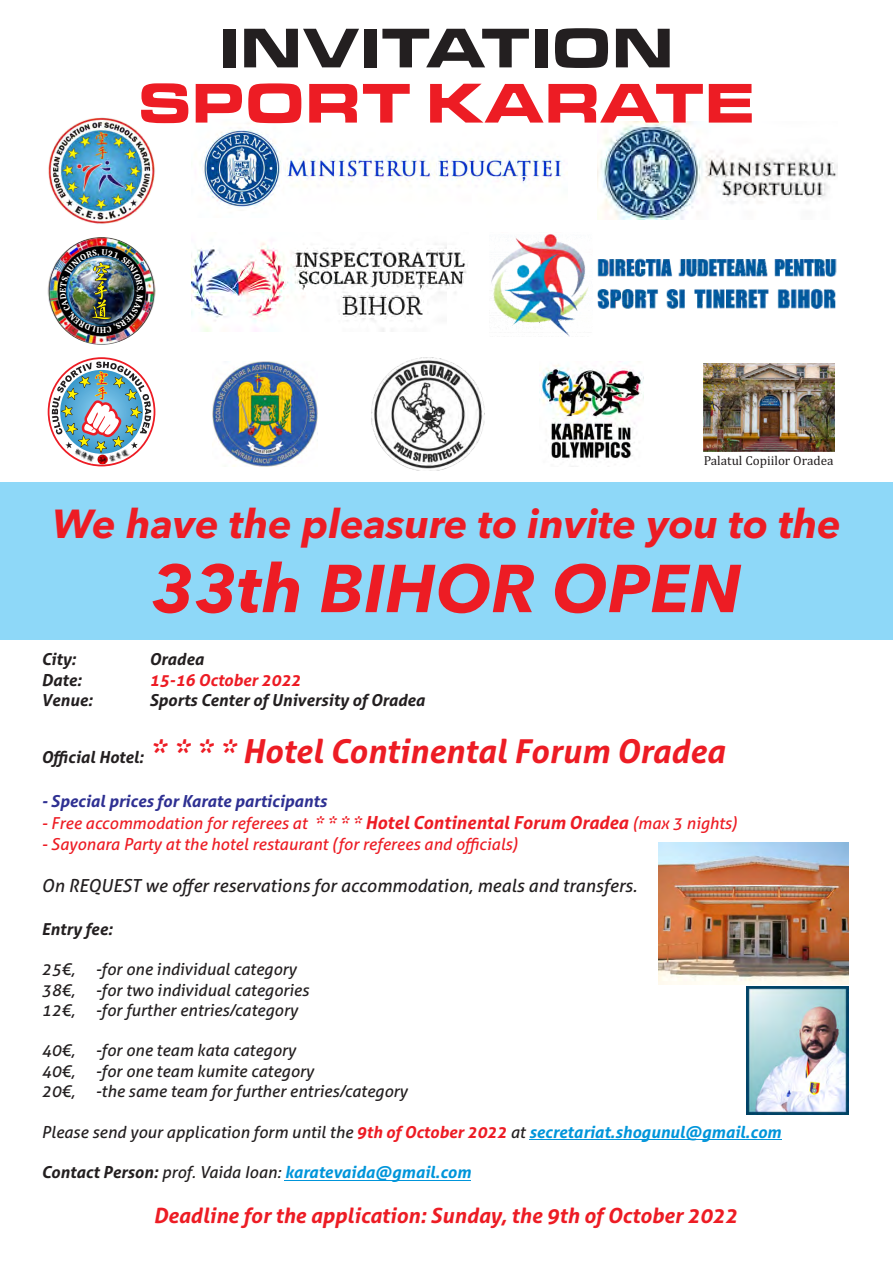
<style>
.page{position:relative;width:893px;height:1263px;background:#fff}
.page>*{position:absolute;margin:0;border:0;box-sizing:border-box;transform-origin:0 0}
.t1{font:italic 700 66.9px "Avenir Next LT Pro";color:#ed1c24}
.t2{font:57.9px "Microgramma Bol Ext CE";letter-spacing:.055em;color:#ed1c24}
.t3{font:57.9px "Microgramma Bol Ext CE";letter-spacing:.055em;color:#231f20}
.t4{font:italic 700 40.2px "Avenir Next LT Pro";color:#ed1c24}
.t5{font:italic 700 33px "Aller";color:#ed1c24}
.t6{font:italic 700 21px "Aller";color:#ed1c24}
.t7{font:italic 18px "Aller";color:#231f20}
.t8{font:italic 16.5px/20.2px "Aller";color:#231f20}
.t9{font:italic 16.5px "Aller";color:#ed1c24}
.t10{font:italic 700 16.5px "Aller";color:#231f20}
.t11{font:italic 700 16.5px "Aller";color:#0095da}
.t12{font:italic 700 16.5px "Aller";color:#2e3092}
.t13{font:italic 700 16.5px "Aller";color:#ed1c24}
.t14{font:13.2px "Cambria";color:#231f20}
.s1{font-size:16.5px;color:#231f20}
.s2{font-weight:700;font-size:18px}
.s3{font-weight:700;color:#ed1c24}
.s4{font-weight:700;color:#0095da}
.s5{color:#231f20}
.s6{font-weight:400;color:#231f20}
</style>
<div class="page">
<div style="left:0;top:482px;width:893px;height:157px;background:#8ed8f8"></div>
<img style="left:48px;top:237px;width:107px;height:108px;border-radius:50%">
<img style="left:48px;top:117px;width:107px;height:108px;border-radius:50%">
<svg style="left:49px;top:359px;width:105px;height:106px"></svg>
<svg style="left:52px;top:362px;width:99px;height:102px"></svg>
<img style="left:203px;top:127px;width:360px;height:81px">
<img style="left:491px;top:234px;width:346px;height:102px">
<img style="left:212px;top:362px;width:105px;height:104px">
<img style="left:371px;top:357px;width:114px;height:114px">
<img style="left:539px;top:363px;width:105px;height:97px">
<img style="left:703px;top:364px;width:132px;height:87px">
<img style="left:598px;top:122px;width:239px;height:97px">
<img style="left:192px;top:242px;width:276px;height:90px">
<hr style="left:529px;top:1139px;width:252px;height:1px;background:#0095da">
<hr style="left:285px;top:1180px;width:186px;height:1px;background:#0095da">
<img style="left:659px;top:843px;width:189px;height:142px">
<img style="left:747px;top:986px;width:101px;height:129px">
<img style="left:58px;top:247px;width:87px;height:88px">
<h2 class="t3" style="left:220px;top:22px;width:453px">INVITATION</h2>
<h2 class="t2" style="left:140px;top:77px;width:614px">SPORT KARATE</h2>
<p class="t14" style="left:704px;top:454px;width:131px">Palatul Copiilor Oradea</p>
<h3 class="t4" style="left:53px;top:508px;width:790px">We have the pleasure to invite you to the</h3>
<h1 class="t1" style="left:151px;top:562px;width:593px">33th BIHOR OPEN</h1>
<p class="t10" style="left:41px;top:653px;width:36px">City:</p>
<p class="t10" style="left:149px;top:653px;width:56px">Oradea</p>
<p class="t10" style="left:41px;top:673px;width:42px">Date:</p>
<p class="t13" style="left:149px;top:673px;width:153px">15-16 October 2022</p>
<p class="t10" style="left:41px;top:694px;width:53px">Venue:</p>
<p class="t10" style="left:149px;top:694px;width:277px">Sports Center of University of Oradea</p>
<h3 class="t5" style="left:41px;top:738px;width:685px"><span class="s1">Official Hotel:</span> * * * * Hotel Continental Forum Oradea</h3>
<p class="t12" style="left:41px;top:795px;width:287px">- Special prices for Karate participants</p>
<p class="t9" style="left:41px;top:817px;width:697px">- Free accommodation for referees at <span class="s2">* * * * Hotel Continental Forum Oradea</span> (max 3 nights)</p>
<p class="t9" style="left:41px;top:838px;width:478px">- Sayonara Party at the hotel restaurant (for referees and officials)</p>
<p class="t7" style="left:41px;top:879px;width:597px">On REQUEST we offer reservations for accommodation, meals and transfers.</p>
<p class="t10" style="left:41px;top:922px;width:73px">Entry fee:</p>
<p class="t8" style="left:41px;top:961px;width:269px">25€, -for one individual category<br>38€, -for two individual categories<br>12€, -for further entries/category</p>
<p class="t8" style="left:41px;top:1042px;width:367px">40€, -for one team kata category<br>40€, -for one team kumite category<br>20€, -the same team for further entries/category</p>
<p class="t8" style="left:41px;top:1123px;width:741px">Please send your application form until the <span class="s3">9th of October 2022</span> at <span class="s4">secretariat.shogunul@gmail.com</span></p>
<p class="t11" style="left:41px;top:1166px;width:431px"><span class="s5">Contact Person:</span> <span class="s6">prof. Vaida Ioan:</span> karatevaida@gmail.com</p>
<p class="t6" style="left:153px;top:1208px;width:586px">Deadline for the application: Sunday, the 9th of October 2022</p>
</div>
